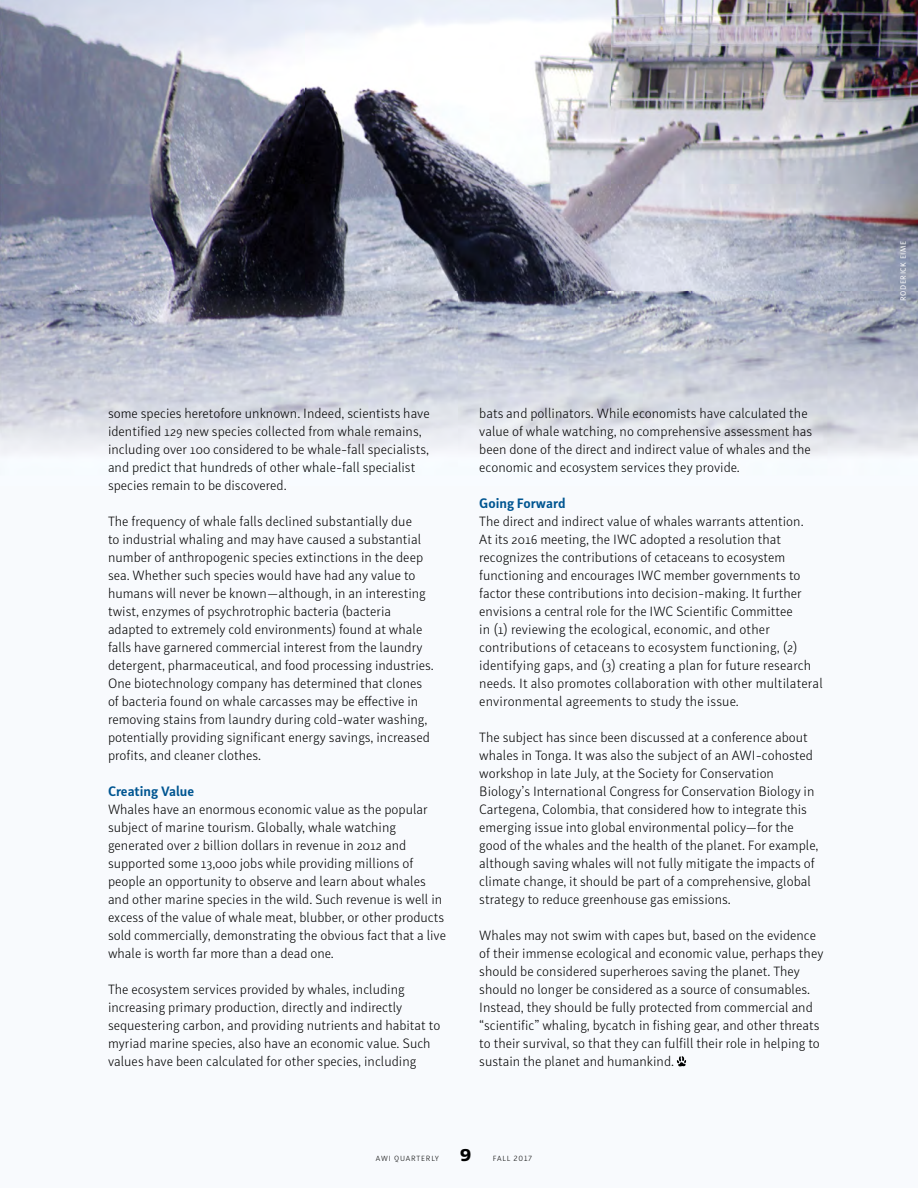
<style>
.page{position:relative;width:918px;height:1188px;background:#f8fafd}
.page>*{position:absolute;margin:0;border:0;box-sizing:border-box;transform-origin:0 0}
.t1{font:16.5px "Cabrito Ext Ex B";color:#000}
.t2{font:300 13.5px/18px "Submariner";color:#000}
.t3{font:700 13.5px "Submariner";color:#005591}
.t4{font:300 7.5px "Submariner";letter-spacing:.11em;color:#000}
.t5{font:7.5px "Submariner";letter-spacing:.085em;color:#fff}
</style>
<div class="page">
<img style="left:0;top:0;width:918px;height:456px">
<svg style="left:677px;top:1056px;width:9px;height:10px"></svg>
<p class="t2" style="left:108px;top:404px;width:323px">some species heretofore unknown. Indeed, scientists have identified 129 new species collected from whale remains, including over 100 considered to be whale-fall specialists, and predict that hundreds of other whale-fall specialist species remain to be discovered.</p>
<p class="t2" style="left:108px;top:512px;width:327px">The frequency of whale falls declined substantially due<br>to industrial whaling and may have caused a substantial number of anthropogenic species extinctions in the deep sea. Whether such species would have had any value to humans will never be known—although, in an interesting twist, enzymes of psychrotrophic bacteria (bacteria adapted to extremely cold environments) found at whale falls have garnered commercial interest from the laundry detergent, pharmaceutical, and food processing industries.<br>One biotechnology company has determined that clones of bacteria found on whale carcasses may be effective in removing stains from laundry during cold-water washing, potentially providing significant energy savings, increased profits, and cleaner clothes.</p>
<p class="t3" style="left:108px;top:782px;width:88px">Creating Value</p>
<p class="t2" style="left:108px;top:800px;width:340px">Whales have an enormous economic value as the popular subject of marine tourism. Globally, whale watching generated over 2 billion dollars in revenue in 2012 and supported some 13,000 jobs while providing millions of people an opportunity to observe and learn about whales and other marine species in the wild. Such revenue is well in excess of the value of whale meat, blubber, or other products sold commercially, demonstrating the obvious fact that a live whale is worth far more than a dead one.</p>
<p class="t2" style="left:108px;top:980px;width:334px">The ecosystem services provided by whales, including increasing primary production, directly and indirectly sequestering carbon, and providing nutrients and habitat to myriad marine species, also have an economic value. Such values have been calculated for other species, including</p>
<p class="t2" style="left:479px;top:404px;width:334px">bats and pollinators. While economists have calculated the value of whale watching, no comprehensive assessment has been done of the direct and indirect value of whales and the economic and ecosystem services they provide.</p>
<p class="t3" style="left:479px;top:494px;width:88px">Going Forward</p>
<p class="t2" style="left:479px;top:512px;width:345px">The direct and indirect value of whales warrants attention.<br>At its 2016 meeting, the IWC adopted a resolution that recognizes the contributions of cetaceans to ecosystem functioning and encourages IWC member governments to factor these contributions into decision-making. It further envisions a central role for the IWC Scientific Committee<br>in (1) reviewing the ecological, economic, and other contributions of cetaceans to ecosystem functioning, (2) identifying gaps, and (3) creating a plan for future research needs. It also promotes collaboration with other multilateral environmental agreements to study the issue.</p>
<p class="t2" style="left:479px;top:728px;width:341px">The subject has since been discussed at a conference about whales in Tonga. It was also the subject of an AWI-cohosted workshop in late July, at the Society for Conservation Biology’s International Congress for Conservation Biology in Cartegena, Colombia, that considered how to integrate this emerging issue into global environmental policy—for the good of the whales and the health of the planet. For example, although saving whales will not fully mitigate the impacts of climate change, it should be part of a comprehensive, global strategy to reduce greenhouse gas emissions.</p>
<p class="t2" style="left:479px;top:926px;width:346px">Whales may not swim with capes but, based on the evidence of their immense ecological and economic value, perhaps they should be considered superheroes saving the planet. They should no longer be considered as a source of consumables.<br>Instead, they should be fully protected from commercial and “scientific” whaling, bycatch in fishing gear, and other threats to their survival, so that they can fulfill their role in helping to sustain the planet and humankind.</p>
<p class="t4" style="left:376px;top:1153px;width:64px">AWI QUARTERLY</p>
<p class="t1" style="left:460px;top:1144px;width:13px">9</p>
<p class="t4" style="left:493px;top:1153px;width:41px">FALL 2017</p>
<p class="t5" style="left:898px;top:301px;width:62px;rotate:-90deg">RODERICK EIME</p>
</div>
